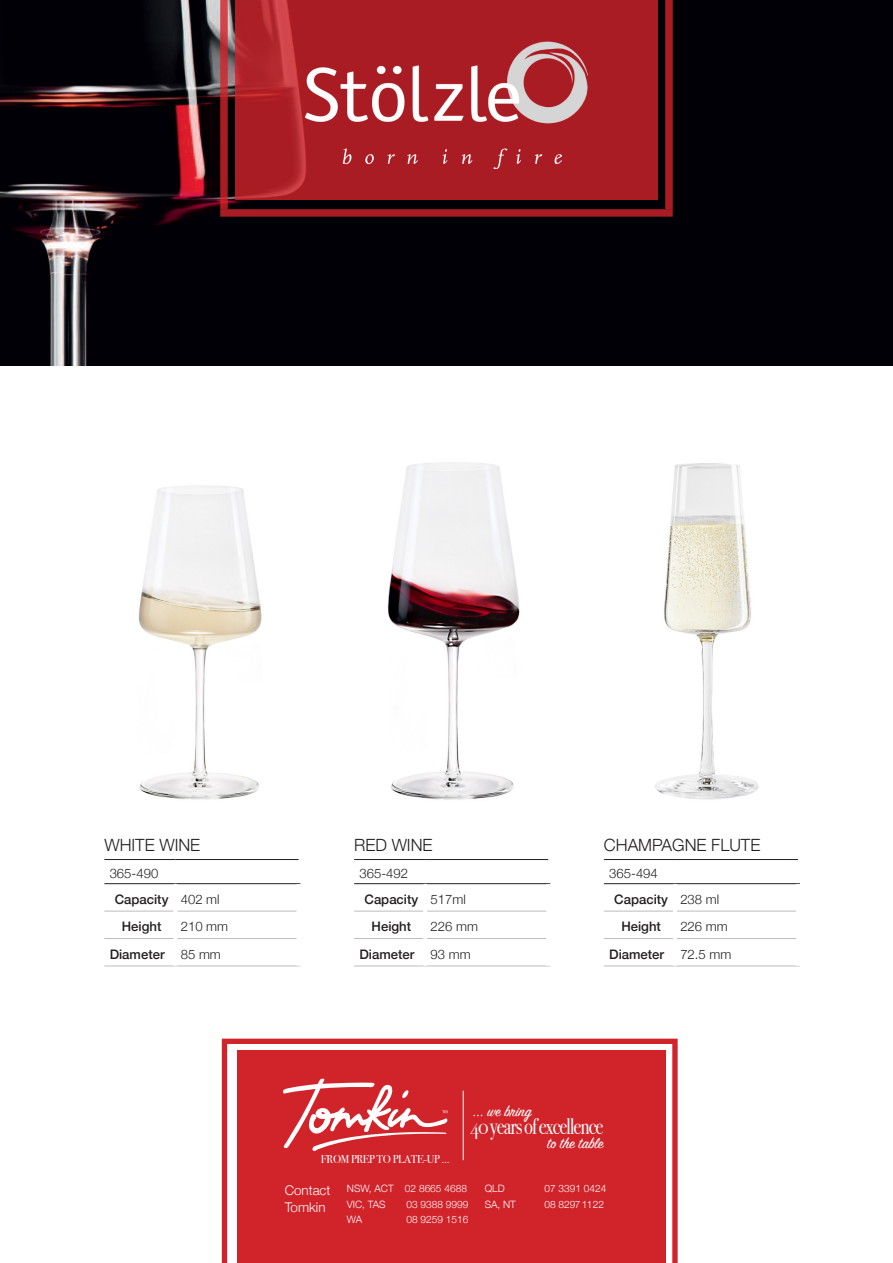
<style>
.page{position:relative;width:893px;height:1263px;background:#fff}
.page>*{position:absolute;margin:0;border:0;box-sizing:border-box;transform-origin:0 0}
.t1{font:22.8px "Bodoni Svty Two OSITCTT";letter-spacing:-.05em;color:#fff;scale:.82 1}
.Brand_and_short_desc{font:300 16.8px "Helvetica Neue";color:#231f20}
.t2{font:16.5px "Sign Painter House Script";color:#fff}
.t3{font:300 13.35px "Helvetica Neue";color:#fff}
.Table_data{font:500 13.2px "Helvetica Neue";color:#231f20}
.Table_data-2{font:300 13.2px "Helvetica Neue";color:#231f20}
.t4{font:11.4px "Bodoni Svty Two OSITCTT";letter-spacing:-.025em;color:#fff}
.t5{font:300 10.2px "Helvetica Neue";color:#fff}
</style>
<div class="page">
<div style="left:697px;top:0;width:196px;height:366px;background:#010006"></div>
<hr style="left:354px;top:859px;width:71px;height:1px;background:#231f20">
<hr style="left:425px;top:859px;width:123px;height:1px;background:#231f20">
<hr style="left:354px;top:883px;width:71px;height:1px;background:#231f20">
<hr style="left:425px;top:883px;width:125px;height:1px;background:#231f20">
<hr style="left:354px;top:911px;width:69px;height:1px;background:#bcbbbf">
<hr style="left:427px;top:911px;width:119px;height:1px;background:#bcbbbf">
<hr style="left:354px;top:938px;width:69px;height:1px;background:#bcbbbf">
<hr style="left:427px;top:938px;width:119px;height:1px;background:#bcbbbf">
<hr style="left:354px;top:966px;width:71px;height:1px;background:#bcbbbf">
<hr style="left:425px;top:966px;width:125px;height:1px;background:#bcbbbf">
<img style="left:0;top:0;width:697px;height:366px">
<hr style="left:104px;top:859px;width:71px;height:1px;background:#231f20">
<hr style="left:175px;top:859px;width:123px;height:1px;background:#231f20">
<hr style="left:104px;top:883px;width:71px;height:1px;background:#231f20">
<hr style="left:175px;top:883px;width:125px;height:1px;background:#231f20">
<hr style="left:104px;top:911px;width:70px;height:1px;background:#bcbbbf">
<hr style="left:177px;top:911px;width:120px;height:1px;background:#bcbbbf">
<hr style="left:104px;top:938px;width:70px;height:1px;background:#bcbbbf">
<hr style="left:177px;top:938px;width:120px;height:1px;background:#bcbbbf">
<hr style="left:104px;top:966px;width:71px;height:1px;background:#bcbbbf">
<hr style="left:175px;top:966px;width:125px;height:1px;background:#bcbbbf">
<hr style="left:604px;top:859px;width:71px;height:1px;background:#231f20">
<hr style="left:675px;top:859px;width:123px;height:1px;background:#231f20">
<hr style="left:604px;top:883px;width:71px;height:1px;background:#231f20">
<hr style="left:675px;top:883px;width:125px;height:1px;background:#231f20">
<hr style="left:604px;top:911px;width:69px;height:1px;background:#bcbbbf">
<hr style="left:677px;top:911px;width:119px;height:1px;background:#bcbbbf">
<hr style="left:604px;top:938px;width:69px;height:1px;background:#bcbbbf">
<hr style="left:677px;top:938px;width:119px;height:1px;background:#bcbbbf">
<hr style="left:604px;top:966px;width:71px;height:1px;background:#bcbbbf">
<hr style="left:675px;top:966px;width:125px;height:1px;background:#bcbbbf">
<svg style="left:235px;top:0;width:423px;height:200px;background:#ab1e25"></svg>
<svg style="left:220px;top:0;width:8px;height:209px;background:#b02a30"></svg>
<div style="left:665px;top:0;width:8px;height:209px;background:#a91c23"></div>
<div style="left:220px;top:209px;width:453px;height:8px;background:#a91c23"></div>
<div style="left:237px;top:1050px;width:428px;height:213px;background:#d1232a"></div>
<div style="left:672px;top:1044px;width:6px;height:219px;background:#d1232a"></div>
<div style="left:222px;top:1043px;width:5px;height:220px;background:#d1232a"></div>
<div style="left:222px;top:1039px;width:456px;height:5px;background:#d1232a"></div>
<svg style="left:283px;top:1078px;width:165px;height:73px"></svg>
<hr style="left:463px;top:1091px;width:1px;height:69px;background:#fff">
<img style="left:305px;top:37px;width:283px;height:131px">
<img style="left:387px;top:462px;width:133px;height:338px">
<img style="left:138px;top:486px;width:124px;height:314px">
<img style="left:655px;top:463px;width:104px;height:337px">
<p class="Brand_and_short_desc" style="left:104px;top:831px;width:97px">WHITE WINE</p>
<p class="Table_data-2" style="left:110px;top:862px;width:50px">365-490</p>
<p class="Table_data" style="left:115px;top:888px;width:55px">Capacity</p>
<p class="Table_data-2" style="left:181px;top:888px;width:40px">402 ml</p>
<p class="Table_data" style="left:122px;top:916px;width:41px">Height</p>
<p class="Table_data-2" style="left:181px;top:916px;width:49px">210 mm</p>
<p class="Table_data" style="left:110px;top:943px;width:56px">Diameter</p>
<p class="Table_data-2" style="left:181px;top:943px;width:42px">85 mm</p>
<p class="Brand_and_short_desc" style="left:354px;top:831px;width:80px">RED WINE</p>
<p class="Table_data-2" style="left:359px;top:862px;width:50px">365-492</p>
<p class="Table_data" style="left:365px;top:888px;width:55px">Capacity</p>
<p class="Table_data-2" style="left:431px;top:888px;width:37px">517ml</p>
<p class="Table_data" style="left:372px;top:916px;width:41px">Height</p>
<p class="Table_data-2" style="left:431px;top:916px;width:49px">226 mm</p>
<p class="Table_data" style="left:359px;top:943px;width:56px">Diameter</p>
<p class="Table_data-2" style="left:431px;top:943px;width:42px">93 mm</p>
<p class="Brand_and_short_desc" style="left:604px;top:831px;width:158px">CHAMPAGNE FLUTE</p>
<p class="Table_data-2" style="left:609px;top:862px;width:50px">365-494</p>
<p class="Table_data" style="left:614px;top:888px;width:55px">Capacity</p>
<p class="Table_data-2" style="left:680px;top:888px;width:40px">238 ml</p>
<p class="Table_data" style="left:621px;top:916px;width:41px">Height</p>
<p class="Table_data-2" style="left:680px;top:916px;width:49px">226 mm</p>
<p class="Table_data" style="left:609px;top:943px;width:56px">Diameter</p>
<p class="Table_data-2" style="left:680px;top:943px;width:53px">72.5 mm</p>
<p class="t4" style="left:321px;top:1152px;width:130px">FROM PREP TO PLATE-UP ...</p>
<p class="t2" style="left:473px;top:1101px;width:60px">... we bring</p>
<p class="t1" style="left:470px;top:1112px;width:164px">40 years of excellence</p>
<p class="t2" style="left:547px;top:1133px;width:58px">to the table</p>
<p class="t3" style="left:285px;top:1179px;width:47px">Contact</p>
<p class="t3" style="left:285px;top:1197px;width:42px">Tomkin</p>
<p class="t5" style="left:347px;top:1180px;width:122px">NSW, ACT 02 8665 4688</p>
<p class="t5" style="left:347px;top:1196px;width:40px">VIC, TAS</p>
<p class="t5" style="left:406px;top:1196px;width:64px">03 9388 9999</p>
<p class="t5" style="left:347px;top:1211px;width:17px">WA</p>
<p class="t5" style="left:406px;top:1211px;width:64px">08 9259 1516</p>
<p class="t5" style="left:485px;top:1180px;width:21px">QLD</p>
<p class="t5" style="left:544px;top:1180px;width:64px">07 3391 0424</p>
<p class="t5" style="left:485px;top:1196px;width:33px">SA, NT</p>
<p class="t5" style="left:544px;top:1196px;width:61px">08 8297 1122</p>
</div>
